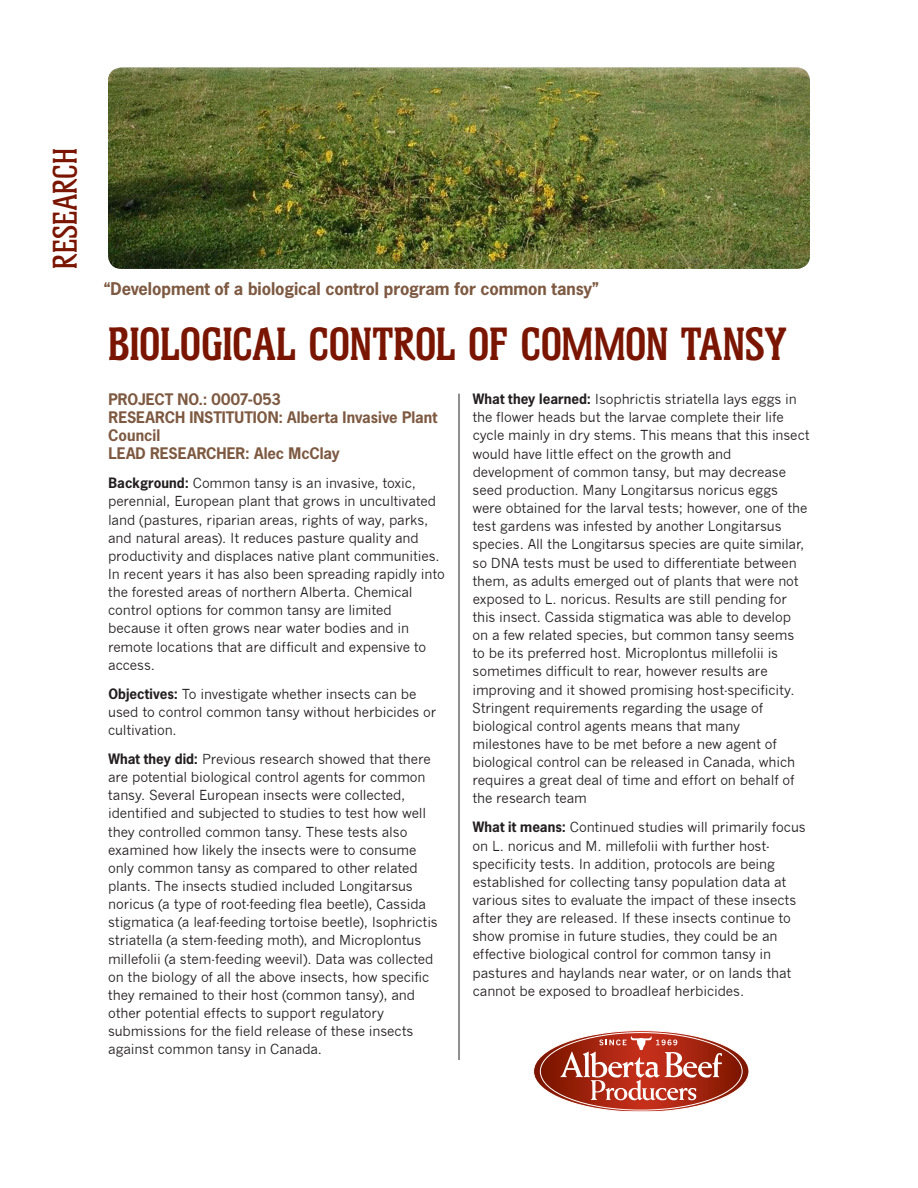
<style>
.page{position:relative;width:918px;height:1188px;background:#fff}
.page>*{position:absolute;margin:0;border:0;box-sizing:border-box;transform-origin:0 0}
.Research_Head{font:600 45px "Helium TS";letter-spacing:-.005em;color:#791500}
.Research{font:500 33px "Helium TS";letter-spacing:.005em;color:#791500}
.Research_Intro{font:700 16.5px "News Gothic Std";letter-spacing:-.005em;color:#7d5941}
.Research_Project_No{font:700 15px/18px "News Gothic Std";color:#7d5941}
.Research_Copy{font:13.5px/18.1px "News Gothic";letter-spacing:-.01em;color:#231f20}
.s1{font-family:"News Gothic Std";font-weight:700}
</style>
<div class="page">
<img style="left:108px;top:68px;width:702px;height:201px">
<hr style="left:459px;top:394px;width:1px;height:666px;background:#231f20">
<svg style="left:533px;top:1030px;width:216px;height:81px"></svg>
<p class="Research" style="left:47px;top:269px;width:122px;rotate:-90deg">RESEARCH</p>
<p class="Research_Intro" style="left:104px;top:278px;width:497px">“Development of a biological control program for common tansy”</p>
<p class="Research_Head" style="left:108px;top:319px;width:679px">BIOLOGICAL CONTROL OF COMMON TANSY</p>
<p class="Research_Project_No" style="left:108px;top:390px;width:331px">PROJECT NO.: 0007-053<br>RESEARCH INSTITUTION: Alberta Invasive Plant<br>Council<br>LEAD RESEARCHER: Alec McClay</p>
<p class="Research_Copy" style="left:108px;top:474px;width:338px"><span class="s1">Background:</span> Common tansy is an invasive, toxic, perennial, European plant that grows in uncultivated land (pastures, riparian areas, rights of way, parks, and natural areas). It reduces pasture quality and productivity and displaces native plant communities.<br>In recent years it has also been spreading rapidly into the forested areas of northern Alberta. Chemical control options for common tansy are limited because it often grows near water bodies and in remote locations that are difficult and expensive to access.</p>
<p class="Research_Copy" style="left:108px;top:685px;width:330px"><span class="s1">Objectives:</span> To investigate whether insects can be used to control common tansy without herbicides or cultivation.</p>
<p class="Research_Copy" style="left:108px;top:750px;width:331px"><span class="s1">What they did:</span> Previous research showed that there are potential biological control agents for common tansy. Several European insects were collected, identified and subjected to studies to test how well they controlled common tansy. These tests also examined how likely the insects were to consume only common tansy as compared to other related plants. The insects studied included Longitarsus noricus (a type of root-feeding flea beetle), Cassida stigmatica (a leaf-feeding tortoise beetle), Isophrictis striatella (a stem-feeding moth), and Microplontus millefolii (a stem-feeding weevil). Data was collected on the biology of all the above insects, how specific they remained to their host (common tansy), and other potential effects to support regulatory submissions for the field release of these insects against common tansy in Canada.</p>
<p class="Research_Copy" style="left:472px;top:390px;width:339px"><span class="s1">What they learned:</span> Isophrictis striatella lays eggs in the flower heads but the larvae complete their life cycle mainly in dry stems. This means that this insect would have little effect on the growth and development of common tansy, but may decrease seed production. Many Longitarsus noricus eggs were obtained for the larval tests; however, one of the test gardens was infested by another Longitarsus species. All the Longitarsus species are quite similar, so DNA tests must be used to differentiate between them, as adults emerged out of plants that were not exposed to L. noricus. Results are still pending for this insect. Cassida stigmatica was able to develop on a few related species, but common tansy seems<br>to be its preferred host. Microplontus millefolii is sometimes difficult to rear, however results are improving and it showed promising host-specificity.<br>Stringent requirements regarding the usage of biological control agents means that many milestones have to be met before a new agent of biological control can be released in Canada, which requires a great deal of time and effort on behalf of the research team</p>
<p class="Research_Copy" style="left:472px;top:818px;width:335px"><span class="s1">What it means:</span> Continued studies will primarily focus on L. noricus and M. millefolii with further host&shy;specificity tests. In addition, protocols are being established for collecting tansy population data at various sites to evaluate the impact of these insects after they are released. If these insects continue to show promise in future studies, they could be an effective biological control for common tansy in pastures and haylands near water, or on lands that cannot be exposed to broadleaf herbicides.</p>
</div>
